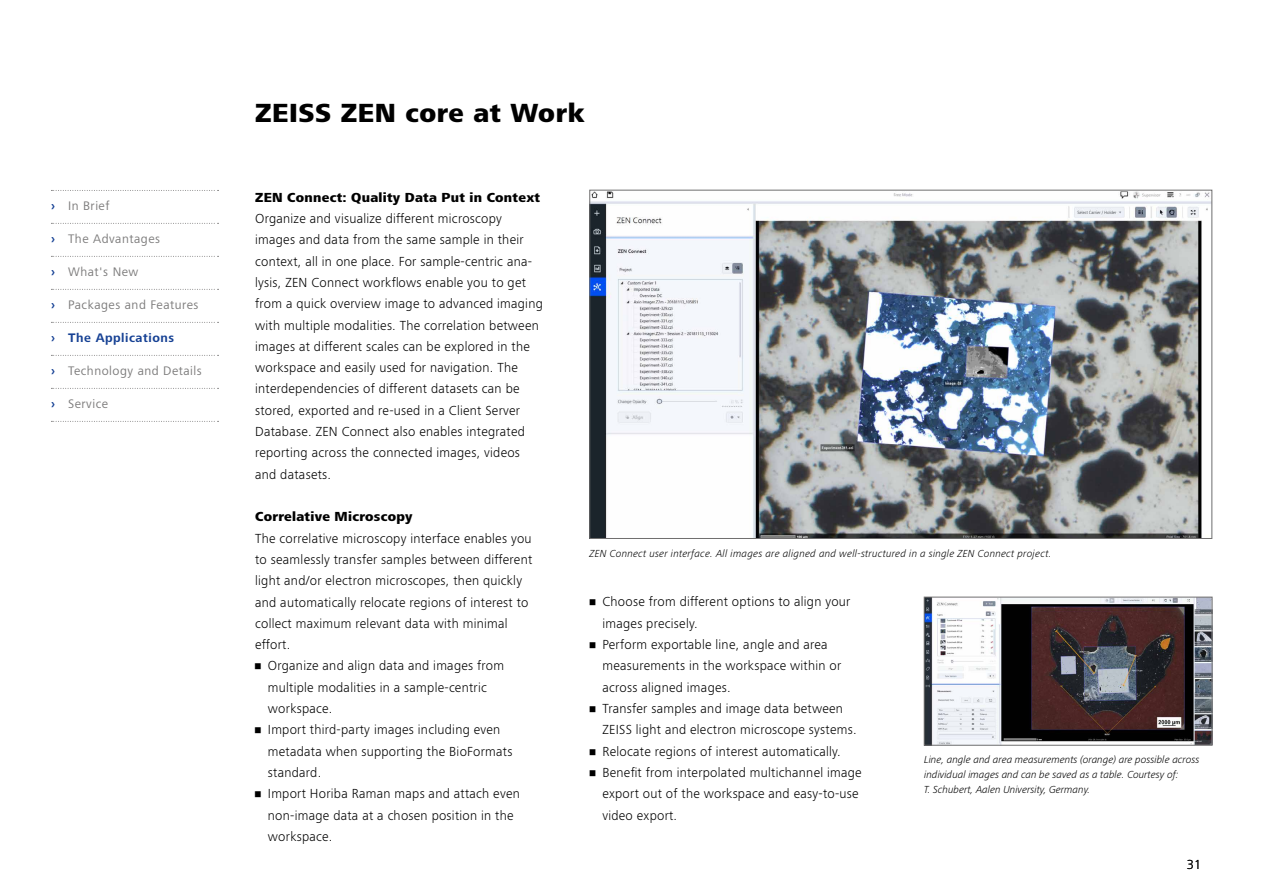
<style>
.page{position:relative;width:1263px;height:893px;background:#fff}
.page>*{position:absolute;margin:0;border:0;box-sizing:border-box;transform-origin:0 0}
.t1{font:800 27px "ZEISS Frutiger Next W1 G";letter-spacing:.02em;color:#000}
.t2{font:300 13.5px/21.3px "ZEISS Frutiger Next W1 G";letter-spacing:.02em;color:#000}
.t3{font:800 13.5px "ZEISS Frutiger Next W1 G";letter-spacing:.02em;color:#000}
.t4{font:12.75px "ZEISS Frutiger Next W1 G";letter-spacing:.04em;color:#7c7b7b}
.t5{font:700 12.75px "ZEISS Frutiger Next W1 G";letter-spacing:.04em;color:#164194}
.t6{font:italic 300 10.5px/15px "ZEISS Frutiger Next W1 G";color:#000}
.t7{font:italic 300 10.5px "ZEISS Frutiger Next W1 G";letter-spacing:.02em;color:#000}
.s1{font-weight:700;color:#164194}
</style>
<div class="page">
<img style="left:592px;top:192px;width:618px;height:345px">
<img style="left:926px;top:599px;width:284px;height:144px">
<div style="left:924px;top:597px;width:288px;height:148px;border:1px solid #706f6f"></div>
<svg style="left:51px;top:190px;width:168px;height:1px"></svg>
<svg style="left:51px;top:223px;width:168px;height:1px"></svg>
<svg style="left:51px;top:256px;width:168px;height:1px"></svg>
<svg style="left:51px;top:289px;width:168px;height:1px"></svg>
<svg style="left:51px;top:322px;width:168px;height:1px"></svg>
<svg style="left:51px;top:355px;width:168px;height:1px"></svg>
<svg style="left:51px;top:388px;width:168px;height:1px"></svg>
<svg style="left:51px;top:421px;width:168px;height:1px"></svg>
<p class="t4" style="left:51px;top:197px;width:60px"><span class="s1">›</span> In Brief</p>
<p class="t4" style="left:51px;top:230px;width:111px"><span class="s1">›</span> The Advantages</p>
<p class="t4" style="left:51px;top:263px;width:89px"><span class="s1">›</span> What's New</p>
<p class="t4" style="left:51px;top:296px;width:149px"><span class="s1">›</span> Packages and Features</p>
<p class="t5" style="left:51px;top:329px;width:125px">› The Applications</p>
<p class="t4" style="left:51px;top:362px;width:152px"><span class="s1">›</span> Technology and Details</p>
<p class="t4" style="left:51px;top:395px;width:59px"><span class="s1">›</span> Service</p>
<h1 class="t1" style="left:255px;top:93px;width:331px">ZEISS ZEN core at Work</h1>
<p class="t3" style="left:255px;top:187px;width:287px">ZEN Connect: Quality Data Put in Context</p>
<p class="t2" style="left:255px;top:207px;width:289px">Organize and visualize different microscopy images and data from the same sample in their context, all in one place. For sample-centric ana&shy;lysis, ZEN Connect workflows enable you to get from a quick overview image to advanced imaging with multiple modalities. The correlation between images at different scales can be explored in the workspace and easily used for navigation. The interdependencies of different datasets can be stored, exported and re-used in a Client Server Database. ZEN Connect also enables integrated reporting across the connected images, videos and datasets.</p>
<p class="t3" style="left:255px;top:507px;width:159px">Correlative Microscopy</p>
<p class="t2" style="left:255px;top:527px;width:279px">The correlative microscopy interface enables you to seamlessly transfer samples between different light and/or electron microscopes, then quickly and automatically relocate regions of interest to collect maximum relevant data with minimal effort.</p>
<p class="t2" style="left:268px;top:655px;width:238px;text-indent:-13px">• Organize and align data and images from multiple modalities in a sample-centric workspace.</p>
<p class="t2" style="left:268px;top:718px;width:246px;text-indent:-13px">• Import third-party images including even metadata when supporting the BioFormats standard.</p>
<p class="t2" style="left:268px;top:782px;width:253px;text-indent:-13px">• Import Horiba Raman maps and attach even non-image data at a chosen position in the workspace.</p>
<p class="t7" style="left:590px;top:546px;width:463px">ZEN Connect user interface. All images are aligned and well-structured in a single ZEN Connect project.</p>
<p class="t2" style="left:602px;top:591px;width:250px;text-indent:-13px">• Choose from different options to align your images precisely.</p>
<p class="t2" style="left:602px;top:633px;width:240px;text-indent:-13px">• Perform exportable line, angle and area measurements in the workspace within or across aligned images.</p>
<p class="t2" style="left:602px;top:697px;width:256px;text-indent:-13px">• Transfer samples and image data between<br>ZEISS light and electron microscope systems.</p>
<p class="t2" style="left:590px;top:740px;width:253px">• Relocate regions of interest automatically.</p>
<p class="t2" style="left:602px;top:761px;width:261px;text-indent:-13px">• Benefit from interpolated multichannel image export out of the workspace and easy-to-use video export.</p>
<p class="t6" style="left:924px;top:752px;width:277px">Line, angle and area measurements (orange) are possible across individual images and can be saved as a table. Courtesy of:<br>T. Schubert, Aalen University, Germany.</p>
<p class="t2" style="left:1187px;top:853px;width:16px">31</p>
</div>
